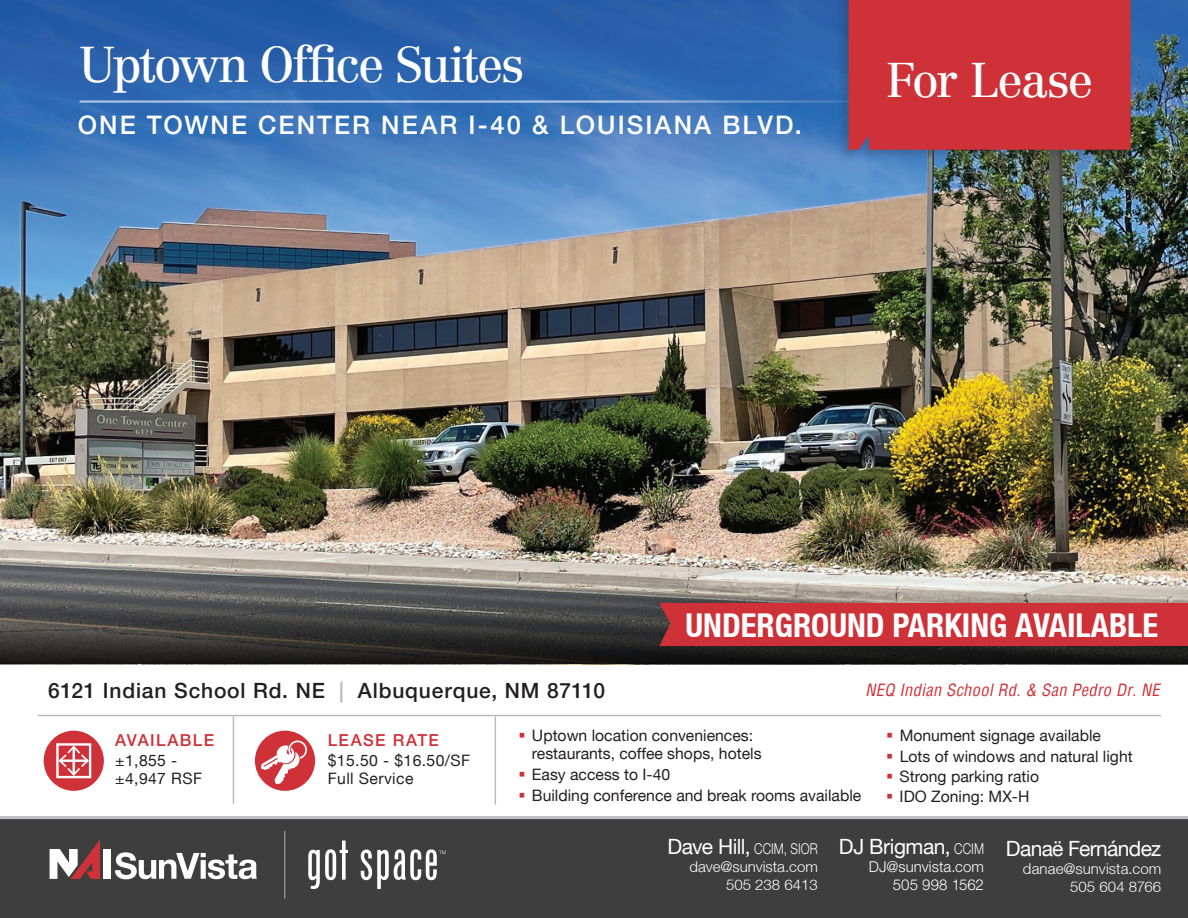
<style>
.page{position:relative;width:1188px;height:918px;background:#fff}
.page>*{position:absolute;margin:0;border:0;box-sizing:border-box;transform-origin:0 0}
.t1{font:49.5px "Centennial LT Std";letter-spacing:-.045em;color:#fff}
.t2{font:48px "Centennial LT Std";letter-spacing:-.045em;color:#fff}
.t3{font:700 condensed 32.85px "Helvetica Neue LT";color:#fff}
.t4{font:500 25.5px "Helvetica Neue LT";letter-spacing:.08em;color:#fff}
.t5{font:21px "Helvetica Neue LT";letter-spacing:-.025em;color:#fff}
.t6{font:500 21px "Helvetica Neue LT";letter-spacing:.04em;color:#231f20}
.t7{font:italic condensed 16.5px "Helvetica";color:#cf3138}
.t8{font:500 16.5px "Helvetica Neue LT";letter-spacing:.08em;color:#cf3138}
.t9{font:15.75px/20.1px "Helvetica Neue LT";color:#231f20}
.t10{font:15.75px/18px "Helvetica Neue LT";letter-spacing:.025em;color:#231f20}
.t11{font:300 15px/18px "Helvetica Neue LT";color:#fff;text-align:right}
.t12{font:300 15px/18px "Helvetica Neue LT Std";letter-spacing:.005em;color:#fff;text-align:right}
.s1{color:#bcbdc0}
.s2{font-family:"Helvetica Neue LT Std";font-weight:300;font-size:15px}
</style>
<div class="page">
<img style="left:0;top:0;width:1188px;height:586px">
<svg style="left:0;top:586px;width:1188px;height:78px;background:#494846"></svg>
<div style="left:44px;top:731px;width:60px;height:60px;background:#cf3138;border-radius:50%"></div>
<svg style="left:59px;top:746px;width:29px;height:29px"></svg>
<div style="left:56px;top:743px;width:35px;height:35px;border:2px solid #fff"></div>
<hr style="left:233px;top:716px;width:1px;height:88px;background:#bcbdc0">
<hr style="left:495px;top:716px;width:1px;height:89px;background:#bcbdc0">
<div style="left:255px;top:731px;width:60px;height:60px;background:#cf3138;border-radius:50%"></div>
<svg style="left:261px;top:740px;width:46px;height:44px"></svg>
<hr style="left:38px;top:715px;width:1123px;height:1px;background:#bcbdc0">
<div style="left:659px;top:603px;width:529px;height:43px;background:#cf3138"></div>
<hr style="left:80px;top:100px;width:810px;height:3px;background:#fff">
<div style="left:836px;top:0;width:298px;height:162px;background:#231f20;opacity:.2"></div>
<div style="left:849px;top:0;width:282px;height:150px;background:#cf3138"></div>
<div style="left:0;top:818px;width:1188px;height:100px;background:#3e3e3f"></div>
<hr style="left:0;top:816px;width:1188px;height:3px;background:#bcbdc0">
<hr style="left:284px;top:831px;width:1px;height:68px;background:#9d9fa2">
<div style="left:103px;top:849px;width:8px;height:30px;background:#fff"></div>
<svg style="left:50px;top:840px;width:50px;height:39px"></svg>
<svg style="left:115px;top:852px;width:142px;height:27px"></svg>
<svg style="left:308px;top:841px;width:138px;height:48px"></svg>
<h1 class="t1" style="left:80px;top:35px;width:446px">Uptown Office Suites</h1>
<h3 class="t4" style="left:78px;top:110px;width:726px">ONE TOWNE CENTER NEAR I-40 &amp; LOUISIANA BLVD.</h3>
<h2 class="t2" style="left:886px;top:52px;width:209px">For Lease</h2>
<h3 class="t6" style="left:48px;top:678px;width:558px">6121 Indian School Rd. NE <span class="s1">|</span> Albuquerque, NM 87110</h3>
<h3 class="t3" style="left:686px;top:605px;width:474px">UNDERGROUND PARKING AVAILABLE</h3>
<p class="t7" style="left:866px;top:680px;width:300px">NEQ Indian SchoolRd.&amp; San Pedro Dr.NE</p>
<p class="t8" style="left:115px;top:730px;width:100px">AVAILABLE</p>
<p class="t10" style="left:115px;top:751px;width:88px">±1,855 - ±4,947 RSF</p>
<p class="t8" style="left:328px;top:730px;width:113px">LEASE RATE</p>
<p class="t10" style="left:328px;top:751px;width:144px">$15.50 - $16.50/SF<br>Full Service</p>
<p class="t9" style="left:532px;top:727px;width:231px;line-height:18px">Uptown location conveniences: restaurants, coffee shops, hotels</p>
<p class="t9" style="left:532px;top:764px;width:331px;line-height:20.7px">Easy access to I-40<br>Building conference and break rooms available</p>
<p class="t9" style="left:900px;top:725px;width:235px">Monument signage available<br>Lots of windows and natural light<br>Strong parking ratio<br>IDO Zoning: MX-H</p>
<h3 class="t5" style="left:667px;top:834px;width:152px">Dave Hill, <span class="s2">CCIM, SIOR</span></h3>
<p class="t11" style="left:689px;top:858px;width:130px">dave@sunvista.com<br>505 238 6413</p>
<h3 class="t5" style="left:839px;top:834px;width:147px">DJ Brigman, <span class="s2">CCIM</span></h3>
<p class="t12" style="left:869px;top:858px;width:117px">DJ@sunvista.com<br>505 998 1562</p>
<h3 class="t5" style="left:1006px;top:836px;width:157px">Danaë Fernández</h3>
<p class="t11" style="left:1023px;top:859px;width:140px">danae@sunvista.com<br>505 604 8766</p>
</div>
